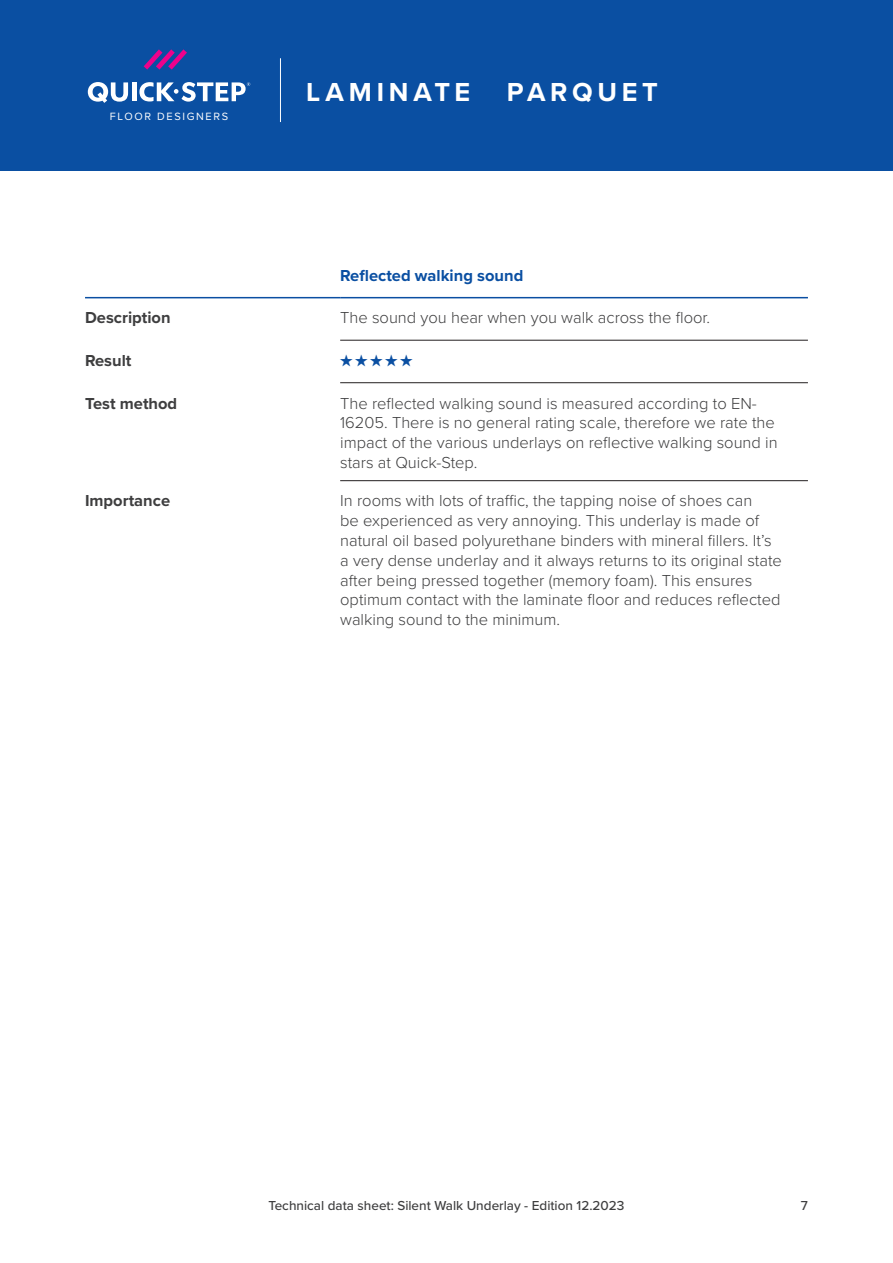
<style>
.page{position:relative;width:893px;height:1263px;background:#fff}
.page>*{position:absolute;margin:0;border:0;box-sizing:border-box;transform-origin:0 0}
.Range{font:700 27px "Proxima Nova";letter-spacing:.175em;color:#fff}
.BodyText{font:300 16.5px/19.8px "Proxima Nova";color:#3e3e3f}
.Column-First{font:700 16.5px "Proxima Nova";color:#3e3e3f}
.Row-Header{font:700 16.5px "Proxima Nova";color:#0a4fa2}
.BodyText-2{font:700 16.5px "Proxima Nova";color:#0a4fa2}
.t1{font:500 13.5px "Proxima Nova";color:#3e3e3f}
.FloorDesigners{font:10.95px "Proxima Nova";letter-spacing:.15em;color:#fff}
</style>
<div class="page">
<div style="left:0;top:0;width:893px;height:170px;background:#0a4fa2"></div>
<hr style="left:280px;top:58px;width:1px;height:64px;background:#fff">
<svg style="left:144px;top:49px;width:43px;height:21px"></svg>
<svg style="left:88px;top:82px;width:40px;height:21px"></svg>
<hr style="left:132px;top:82px;width:4px;height:19px;background:#fff">
<svg style="left:139px;top:82px;width:111px;height:20px"></svg>
<hr style="left:340px;top:340px;width:468px;height:1px;background:#231f20">
<hr style="left:340px;top:382px;width:468px;height:1px;background:#231f20">
<hr style="left:340px;top:480px;width:468px;height:1px;background:#231f20">
<hr style="left:340px;top:297px;width:468px;height:1px;background:#0a4fa2">
<hr style="left:85px;top:297px;width:255px;height:1px;background:#0a4fa2">
<p class="FloorDesigners" style="left:110px;top:108px;width:120px">FLOOR DESIGNERS</p>
<p class="Range" style="left:306px;top:72px;width:166px">LAMINATE</p>
<p class="Range" style="left:507px;top:72px;width:153px">PARQUET</p>
<p class="Row-Header" style="left:340px;top:263px;width:185px">Reflected walking sound</p>
<p class="Column-First" style="left:85px;top:306px;width:87px">Description</p>
<p class="BodyText" style="left:340px;top:307px;width:371px">The sound you hear when you walk across the floor.</p>
<p class="Column-First" style="left:85px;top:348px;width:48px">Result</p>
<p class="BodyText-2" style="left:340px;top:348px;width:74px">★★★★★</p>
<p class="Column-First" style="left:85px;top:391px;width:94px">Test method</p>
<p class="BodyText" style="left:340px;top:392px;width:439px">The reflected walking sound is measured according to EN-16205. There is no general rating scale, therefore we rate the impact of the various underlays on reflective walking sound in stars at Quick-Step.</p>
<p class="Column-First" style="left:85px;top:489px;width:87px">Importance</p>
<p class="BodyText" style="left:340px;top:490px;width:443px">In rooms with lots of traffic, the tapping noise of shoes can<br>be experienced as very annoying. This underlay is made of natural oil based polyurethane binders with mineral fillers. It’s a very dense underlay and it always returns to its original state after being pressed together (memory foam). This ensures optimum contact with the laminate floor and reduces reflected walking sound to the minimum.</p>
<p class="t1" style="left:268px;top:1195px;width:357px">Technical data sheet: Silent Walk Underlay - Edition 12.2023</p>
<p class="t1" style="left:801px;top:1195px;width:9px">7</p>
</div>
